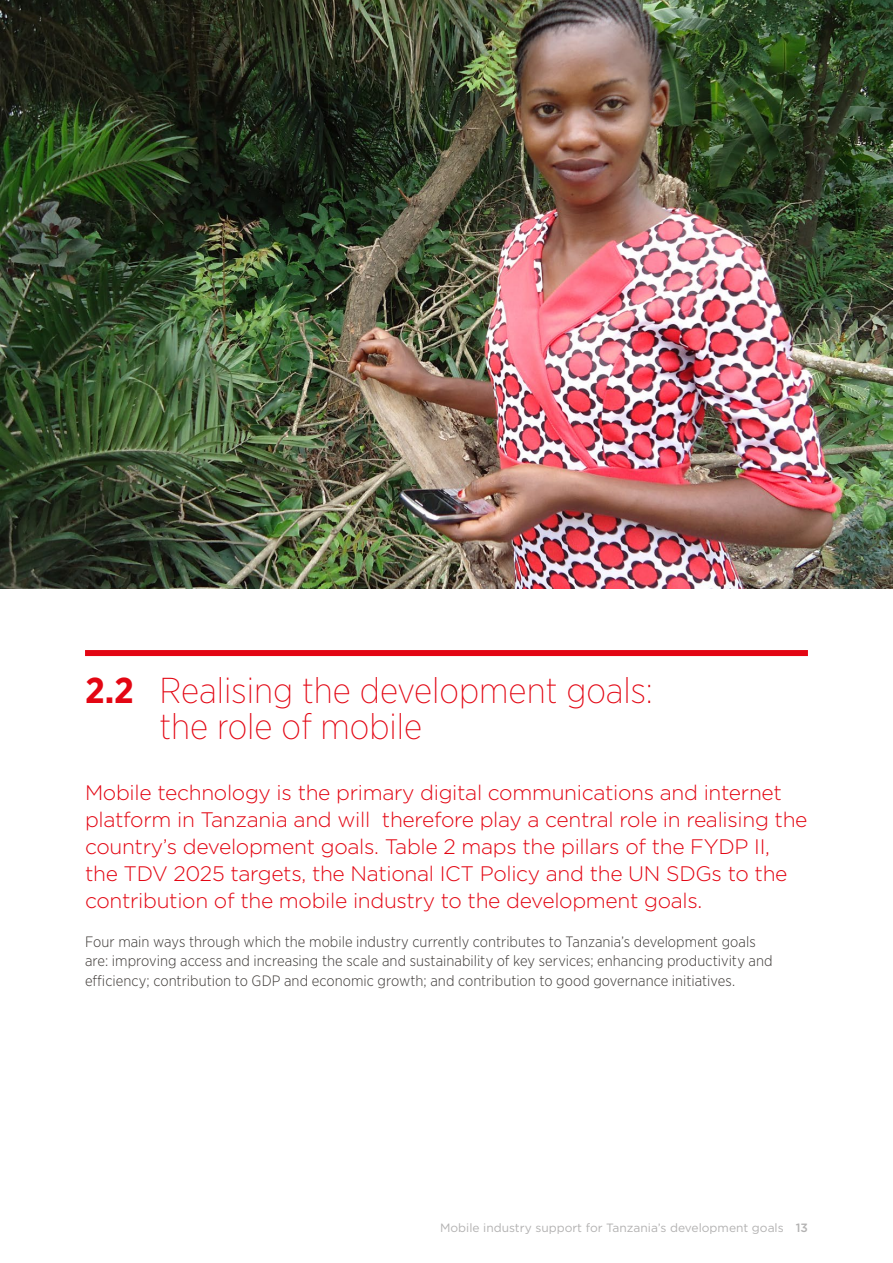
<style>
.page{position:relative;width:893px;height:1263px;background:#fff}
.page>*{position:absolute;margin:0;border:0;box-sizing:border-box;transform-origin:0 0}
.t1{font:200 36px/36px "Gotham Narrow";color:#e30613}
.t2{font:300 21px/27px "Gotham";letter-spacing:-.015em;color:#e30613}
.t3{font:300 15px/19.5px "Gotham Narrow";color:#3c3835}
.t4{font:12px "Gotham";color:#b3b2b2}
.s1{font-weight:700}
.s2{font-weight:500}
</style>
<div class="page">
<div style="left:85px;top:650px;width:723px;height:6px;background:#e30613"></div>
<img style="left:0;top:0;width:893px;height:589px">
<h1 class="t1" style="left:159px;top:671px;width:494px;text-indent:-74px"><span class="s1">2.2</span> Realising the development goals: the role of mobile</h1>
<p class="t2" style="left:85px;top:778px;width:724px">Mobile technology is the primary digital communications and internet platform in Tanzania and will therefore play a central role in realising the country’s development goals. Table 2 maps the pillars of the FYDP II, the TDV 2025 targets, the National ICT Policy and the UN SDGs to the contribution of the mobile industry to the development goals.</p>
<p class="t3" style="left:85px;top:931px;width:689px">Four main ways through which the mobile industry currently contributes to Tanzania’s development goals are: improving access and increasing the scale and sustainability of key services; enhancing productivity and efficiency; contribution to GDP and economic growth; and contribution to good governance initiatives.</p>
<p class="t4" style="left:440px;top:1220px;width:369px">Mobile industry support for Tanzania’s development goals <span class="s2">13</span></p>
</div>
